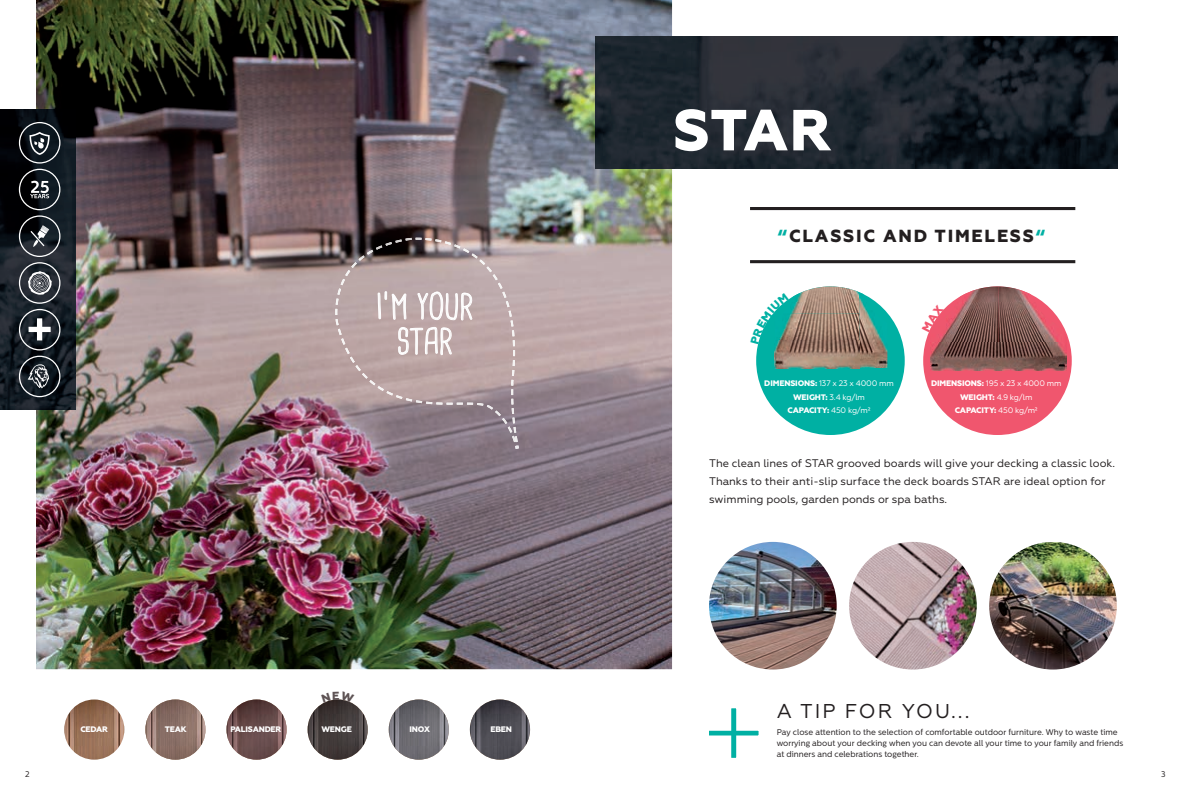
<style>
.page{position:relative;width:1191px;height:794px;background:#fff}
.page>*{position:absolute;margin:0;border:0;box-sizing:border-box;transform-origin:0 0}
.t1{font:800 57.8px "Geometria";color:#fff}
.t2{font:34.7px/34.7px "Cardenio Modern";letter-spacing:.01em;color:#fff;text-align:center}
.t3{font:20px "Geometria";color:#231f20}
.t4{font:800 17.5px "Geometria";letter-spacing:.1em;color:#231f20}
.t5{font:11px/18px "Geometria";color:#231f20}
.t6{font:8.2px/11px "Centrale Sans";color:#231f20}
.t7{font:8px/13.8px "Geometria";letter-spacing:-.02em;color:#fff;text-align:center}
.t8{font:800 8px "Geometria";letter-spacing:-.02em;color:#fff}
.s1{color:#00b0a3}
.s2{font-weight:800}
</style>
<div class="page">
<img style="left:36px;top:0;width:636px;height:669px">
<img style="left:0;top:110px;width:76px;height:300px">
<img style="left:595px;top:36px;width:522px;height:133px">
<svg style="left:19px;top:356px;width:41px;height:41px;background:#394046"></svg>
<hr style="left:750px;top:260px;width:325px;height:3px;background:#231f20">
<hr style="left:750px;top:207px;width:325px;height:3px;background:#231f20">
<img style="left:709px;top:542px;width:127px;height:127px;border-radius:64px">
<img style="left:849px;top:542px;width:127px;height:127px;border-radius:64px">
<img style="left:989px;top:542px;width:127px;height:127px">
<img style="left:335px;top:238px;width:184px;height:211px">
<svg style="left:377px;top:253px;width:95px;height:116px;background:#bdaaaa"></svg>
<svg style="left:709px;top:708px;width:50px;height:50px"></svg>
<div style="left:923px;top:286px;width:148px;height:149px;background:#f0566e;border-radius:50%"></div>
<img style="left:930px;top:286px;width:136px;height:84px">
<div style="left:756px;top:286px;width:148px;height:149px;background:#00b0a3;border-radius:50%"></div>
<img style="left:789px;top:286px;width:70px;height:27px">
<img style="left:859px;top:292px;width:28px;height:76px">
<img style="left:775px;top:313px;width:84px;height:55px">
<svg style="left:19px;top:122px;width:41px;height:228px;background:#3c4147"></svg>
<img style="left:226px;top:699px;width:61px;height:60px;border-radius:30px">
<img style="left:64px;top:699px;width:60px;height:60px;border-radius:30px">
<img style="left:470px;top:699px;width:60px;height:60px;border-radius:30px">
<img style="left:145px;top:699px;width:60px;height:60px;border-radius:30px">
<img style="left:389px;top:699px;width:60px;height:60px;border-radius:30px">
<img style="left:308px;top:699px;width:60px;height:60px;border-radius:30px">
<svg style="left:929px;top:304px;width:15px;height:28px"></svg>
<svg style="left:758px;top:299px;width:31px;height:45px"></svg>
<svg style="left:323px;top:699px;width:29px;height:4px"></svg>
<h1 class="t1" style="left:673px;top:96px;width:160px">STAR</h1>
<h2 class="t2" style="left:376px;top:291px;width:98px">I’M YOUR<br>STAR</h2>
<p class="t8" style="left:80px;top:725px;width:29px">CEDAR</p>
<p class="t8" style="left:165px;top:725px;width:24px">TEAK</p>
<p class="t8" style="left:230px;top:725px;width:52px">PALISANDER</p>
<p class="t8" style="left:321px;top:725px;width:32px">WENGE</p>
<p class="t8" style="left:409px;top:725px;width:22px">INOX</p>
<p class="t8" style="left:490px;top:725px;width:23px">EBEN</p>
<h3 class="t4" style="left:778px;top:225px;width:269px"><span class="s1">“</span>CLASSIC AND TIMELESS<span class="s1">“</span></h3>
<p class="t7" style="left:764px;top:376px;width:131px"><span class="s2">DIMENSIONS:</span> 137 x 23 x 4000 mm<br><span class="s2">WEIGHT:</span> 3.4 kg/lm<br><span class="s2">CAPACITY:</span> 450 kg/m²</p>
<p class="t7" style="left:931px;top:376px;width:132px"><span class="s2">DIMENSIONS:</span> 195 x 23 x 4000 mm<br><span class="s2">WEIGHT:</span> 4.9 kg/lm<br><span class="s2">CAPACITY:</span> 450 kg/m²</p>
<h3 class="t5" style="left:709px;top:454px;width:408px">The clean lines of STAR grooved boards will give your decking a classic look.<br>Thanks to their anti-slip surface the deck boards STAR are ideal option for swimming pools, garden ponds or spa baths.</h3>
<h3 class="t3" style="left:776px;top:700px;width:194px">A TIP FOR YOU...</h3>
<p class="t6" style="left:776px;top:727px;width:348px">Pay close attention to the selection of comfortable outdoor furniture. Why to waste time worrying about your decking when you can devote all your time to your family and friends at dinners and celebrations together.</p>
<p class="t6" style="left:25px;top:769px;width:6px">2</p>
<p class="t6" style="left:1161px;top:769px;width:6px">3</p>
</div>
